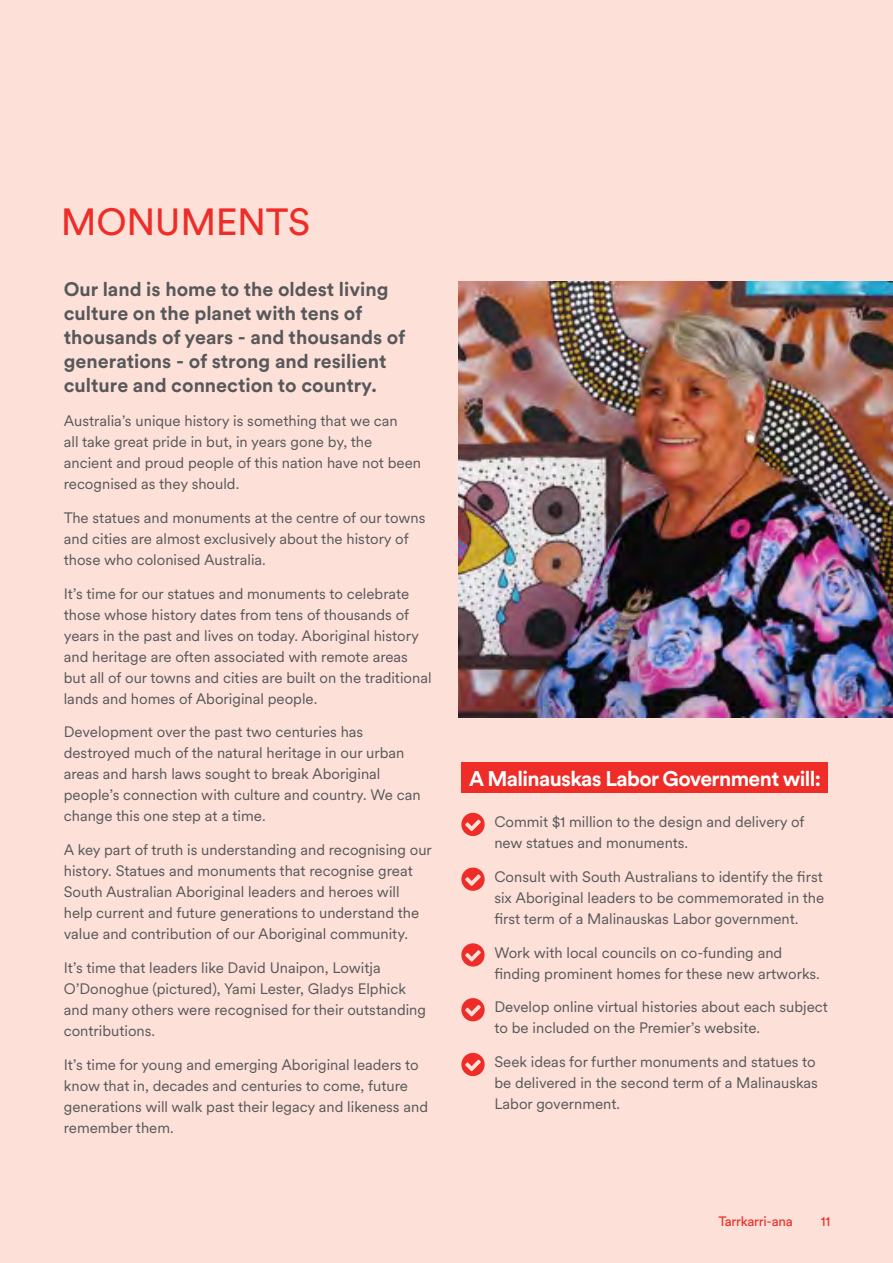
<style>
.page{position:relative;width:893px;height:1263px;background:#fde0d8}
.page>*{position:absolute;margin:0;border:0;box-sizing:border-box;transform-origin:0 0}
.t1{font:37.5px "Circular XX";letter-spacing:-.01em;color:#ee2d28}
.t2{font:700 21px "Circular XX";letter-spacing:-.03em;color:#fff}
.t3{font:700 19.5px/24px "Circular XX";color:#57585a}
.t4{font:15px/21px "Circular XX";color:#57585a}
.t5{font:13.5px "Circular XX";letter-spacing:-.02em;color:#ee2d28}
</style>
<div class="page">
<img style="left:458px;top:281px;width:435px;height:436px">
<div style="left:461px;top:762px;width:367px;height:31px;background:#ee2d28"></div>
<svg style="left:461px;top:813px;width:24px;height:23px"></svg>
<svg style="left:461px;top:867px;width:24px;height:24px"></svg>
<svg style="left:461px;top:943px;width:24px;height:23px"></svg>
<svg style="left:461px;top:998px;width:24px;height:23px"></svg>
<svg style="left:461px;top:1053px;width:24px;height:23px"></svg>
<p class="t1" style="left:61px;top:197px;width:251px">MONUMENTS</p>
<p class="t3" style="left:64px;top:277px;width:343px">Our land is home to the oldest living culture on the planet with tens of thousands of years - and thousands of generations - of strong and resilient culture and connection to country.</p>
<p class="t4" style="left:64px;top:410px;width:359px">Australia’s unique history is something that we can<br>all take great pride in but, in years gone by, the ancient and proud people of this nation have not been recognised as they should.</p>
<p class="t4" style="left:64px;top:507px;width:363px">The statues and monuments at the centre of our towns and cities are almost exclusively about the history of those who colonised Australia.</p>
<p class="t4" style="left:64px;top:582px;width:369px">It’s time for our statues and monuments to celebrate those whose history dates from tens of thousands of years in the past and lives on today. Aboriginal history and heritage are often associated with remote areas but all of our towns and cities are built on the traditional lands and homes of Aboriginal people.</p>
<p class="t4" style="left:64px;top:721px;width:358px">Development over the past two centuries has destroyed much of the natural heritage in our urban areas and harsh laws sought to break Aboriginal people’s connection with culture and country. We can change this one step at a time.</p>
<p class="t4" style="left:64px;top:839px;width:370px">A key part of truth is understanding and recognising our history. Statues and monuments that recognise great South Australian Aboriginal leaders and heroes will help current and future generations to understand the value and contribution of our Aboriginal community.</p>
<p class="t4" style="left:64px;top:957px;width:364px">It’s time that leaders like David Unaipon, Lowitja O’Donoghue (pictured), Yami Lester, Gladys Elphick and many others were recognised for their outstanding contributions.</p>
<p class="t4" style="left:64px;top:1053px;width:366px">It’s time for young and emerging Aboriginal leaders to know that in, decades and centuries to come, future generations will walk past their legacy and likeness and remember them.</p>
<p class="t2" style="left:469px;top:764px;width:353px">A Malinauskas Labor Government will:</p>
<p class="t4" style="left:494px;top:811px;width:312px">Commit $1 million to the design and delivery of new statues and monuments.</p>
<p class="t4" style="left:494px;top:865px;width:331px;text-align:justify">Consult with South Australians to identify the first six Aboriginal leaders to be commemorated in the first term of a Malinauskas Labor government.</p>
<p class="t4" style="left:494px;top:941px;width:327px">Work with local councils on co-funding and finding prominent homes for these new artworks.</p>
<p class="t4" style="left:494px;top:996px;width:335px">Develop online virtual histories about each subject to be included on the Premier’s website.</p>
<p class="t4" style="left:494px;top:1051px;width:325px">Seek ideas for further monuments and statues to be delivered in the second term of a Malinauskas<br>Labor government.</p>
<p class="t5" style="left:718px;top:1212px;width:76px">Tarrkarri-ana</p>
<p class="t5" style="left:821px;top:1212px;width:11px">11</p>
</div>
